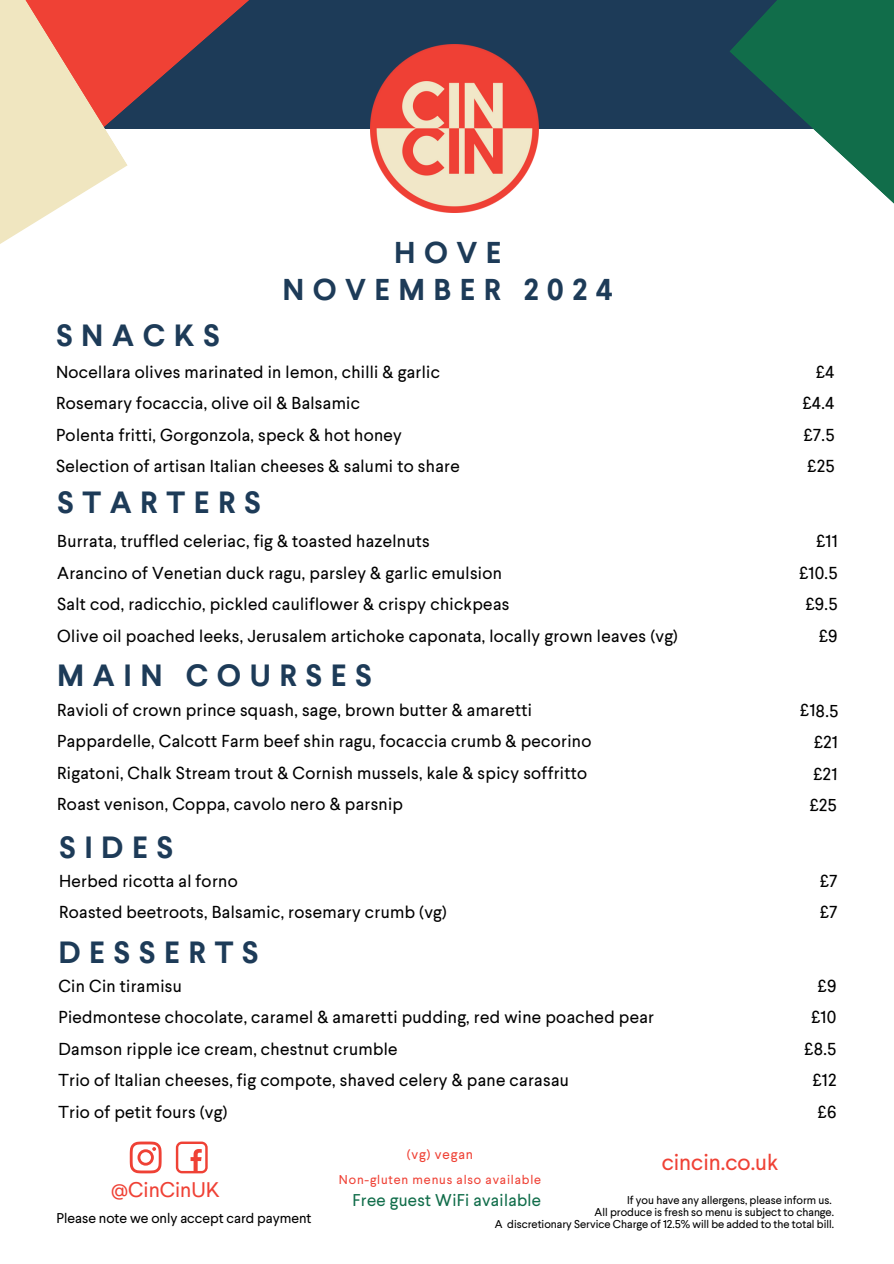
<style>
.page{position:relative;width:894px;height:1264px;background:#fff}
.page>*{position:absolute;margin:0;border:0;box-sizing:border-box;transform-origin:0 0}
.t1{font:700 30.6px "Larsseit";letter-spacing:.28em;color:#1d3b58}
.t2{font:700 30px/37.2px "Larsseit";letter-spacing:.28em;color:#1d3b58;text-align:center}
.t3{font:22.65px "Larsseit";color:#ef4135}
.t4{font:21px "Larsseit";color:#ef4135}
.t5{font:17.25px/31.5px "Larsseit";letter-spacing:.02em;color:#000}
.t6{font:16.95px "Larsseit";letter-spacing:.02em;color:#116d4a}
.t7{font:14.1px "Larsseit";color:#000}
.t8{font:13.5px "Larsseit";letter-spacing:.065em;color:#ef4135}
.t9{font:12.75px "Larsseit";letter-spacing:.065em;color:#ef4135}
.t10{font:11.25px "Larsseit";color:#000}
</style>
<div class="page">
<div style="left:0;top:0;width:893px;height:128px;background:#1d3b58"></div>
<svg style="left:128px;top:0;width:340px;height:129px"></svg>
<svg style="left:0;top:0;width:128px;height:244px;fill:#f0e6c0"></svg>
<svg style="left:729px;top:0;width:164px;height:203px;fill:#116d4a"></svg>
<img style="left:370px;top:45px;width:168px;height:168px">
<svg style="left:130px;top:1141px;width:31px;height:32px"></svg>
<svg style="left:176px;top:1141px;width:31px;height:32px"></svg>
<p class="t1" style="left:56px;top:316px;width:165px">SNACKS</p>
<h1 class="t2" style="left:282px;top:233px;width:332px">HOVE<br>NOVEMBER 2024</h1>
<h1 class="t5" style="left:56px;top:355px;width:405px">Nocellara olives marinated in lemon, chilli &amp; garlic Rosemary focaccia, olive oil &amp; Balsamic<br>Polenta fritti, Gorgonzola, speck &amp; hot honey Selection of artisan Italian cheeses &amp; salumi to share</h1>
<h3 class="t5" style="left:802px;top:355px;width:33px;text-align:justify;text-indent:13px">£4 £4.4 £7.5 £25</h3>
<p class="t1" style="left:57px;top:482px;width:205px">STARTERS</p>
<h3 class="t5" style="left:57px;top:524px;width:622px">Burrata, truffled celeriac, fig &amp; toasted hazelnuts<br>Arancino of Venetian duck ragu, parsley &amp; garlic emulsion<br>Salt cod, radicchio, pickled cauliflower &amp; crispy chickpeas<br>Olive oil poached leeks, Jerusalem artichoke caponata, locally grown leaves (vg)</h3>
<h1 class="t5" style="left:799px;top:524px;width:40px;text-align:right">£11 £10.5 £9.5 £9</h1>
<h2 class="t1" style="left:57px;top:656px;width:316px">MAIN COURSES</h2>
<h2 class="t5" style="left:57px;top:693px;width:535px">Ravioli of crown prince squash, sage, brown butter &amp; amaretti Pappardelle, Calcott Farm beef shin ragu, focaccia crumb &amp; pecorino Rigatoni, Chalk Stream trout &amp; Cornish mussels, kale &amp; spicy soffritto Roast venison, Coppa, cavolo nero &amp; parsnip</h2>
<h4 class="t5" style="left:811px;top:694px;width:28px;text-align:justify;text-indent:-11px;rotate:1deg">£18.5 £21 £21 £25</h4>
<h3 class="t1" style="left:59px;top:828px;width:116px">SIDES</h3>
<p class="t5" style="left:59px;top:864px;width:389px">Herbed ricotta al forno<br>Roasted beetroots, Balsamic, rosemary crumb (vg)</p>
<p class="t5" style="left:819px;top:864px;width:19px">£7 £7</p>
<h4 class="t1" style="left:58px;top:932px;width:202px">DESSERTS</h4>
<h3 class="t5" style="left:58px;top:969px;width:597px">Cin Cin tiramisu<br>Piedmontese chocolate, caramel &amp; amaretti pudding, red wine poached pear Damson ripple ice cream, chestnut crumble<br>Trio of Italian cheeses, fig compote, shaved celery &amp; pane carasau<br>Trio of petit fours (vg)</h3>
<h3 class="t5" style="left:804px;top:969px;width:33px;text-align:right">£9 £10 £8.5 £12 £6</h3>
<h1 class="t4" style="left:111px;top:1176px;width:110px">@CinCinUK</h1>
<h3 class="t7" style="left:57px;top:1209px;width:256px">Please note we only accept card payment</h3>
<h3 class="t8" style="left:407px;top:1145px;width:68px">(vg) vegan</h3>
<h3 class="t9" style="left:339px;top:1171px;width:203px">Non-gluten menus also available</h3>
<h3 class="t3" style="left:661px;top:1147px;width:118px">cincin.co.uk</h3>
<h1 class="t6" style="left:352px;top:1188px;width:190px">Free guest WiFi available</h1>
<h3 class="t10" style="left:627px;top:1192px;width:206px">If you have any allergens, please inform us.</h3>
<h1 class="t10" style="left:594px;top:1204px;width:241px">All produce is fresh so menu is subject to change.</h1>
<h3 class="t10" style="left:494px;top:1217px;width:340px">A discretionary Service Charge of 12.5% will be added to the total bill.</h3>
</div>
